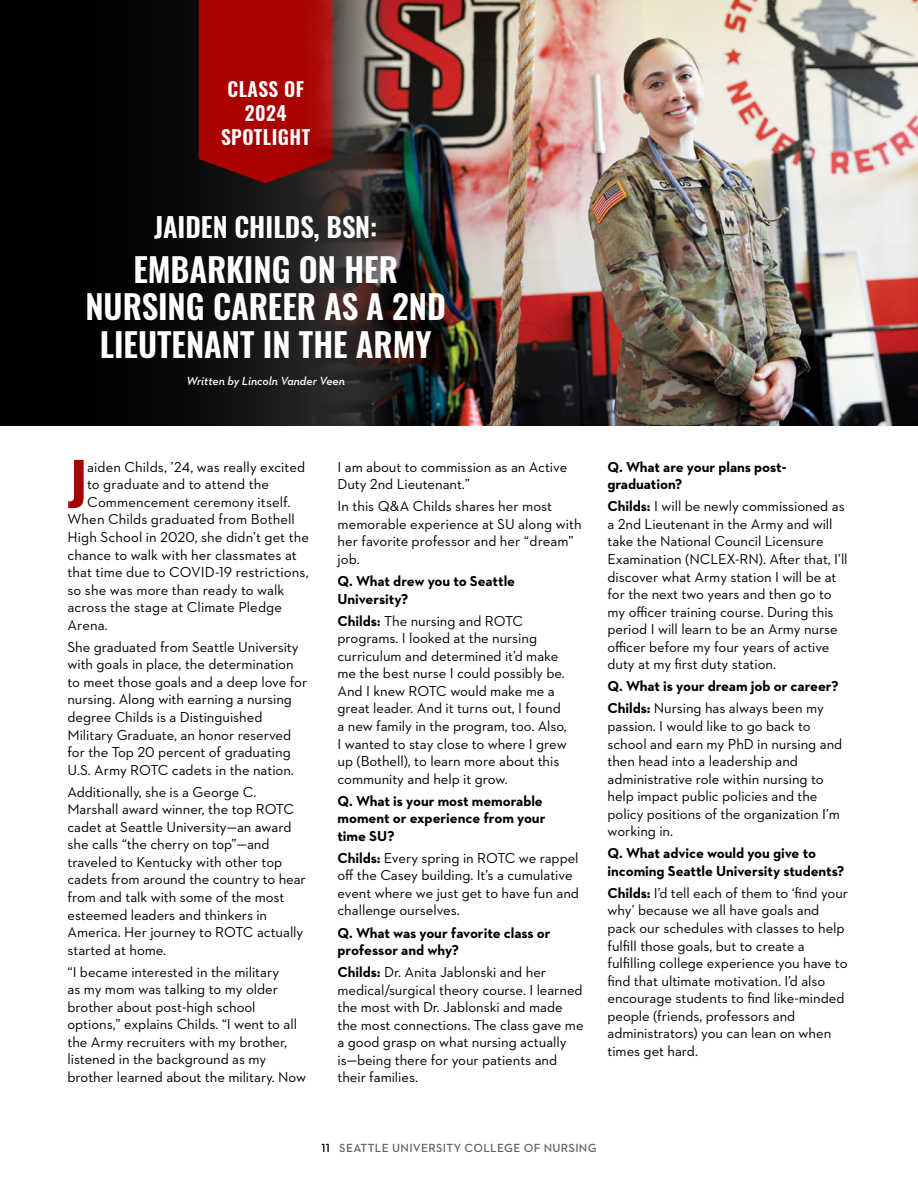
<style>
.page{position:relative;width:918px;height:1188px;background:#fff}
.page>*{position:absolute;margin:0;border:0;box-sizing:border-box;transform-origin:0 0}
.Body{font:600 58.05px "Oswald";color:#a00}
.Head_Medium_Oswald{font:600 33px/37.5px "Oswald";color:#fff;text-align:center}
.Head_Medium_Oswald-2{font:600 27px "Oswald";color:#fff}
.Subhead_Black{font:600 19.5px/24px "Oswald";letter-spacing:.025em;color:#fff;text-align:center}
.Body-2{font:14.7px/17.5px "Neutraface 2 Text";letter-spacing:-.005em;color:#000}
.Body-3{font:700 14.7px/17.5px "Neutraface 2 Text";letter-spacing:-.005em;color:#000}
.t1{font:600 12px "Neutraface 2 Text";letter-spacing:.025em;color:#636466}
.t2{font:italic 600 12px "Neutraface 2 Text";color:#fff}
.s1{font-weight:700}
.s2{color:#000}
</style>
<div class="page">
<div style="left:0;top:0;width:613px;height:426px;background:#000"></div>
<div style="left:199px;top:0;width:86px;height:183px;background:#a00"></div>
<img style="left:285px;top:0;width:633px;height:426px">
<p class="Subhead_Black" style="left:221px;top:75px;width:91px">CLASS OF<br>2024<br>SPOTLIGHT</p>
<p class="Head_Medium_Oswald-2" style="left:154px;top:203px;width:225px">JAIDEN CHILDS, BSN:</p>
<p class="Head_Medium_Oswald" style="left:85px;top:247px;width:362px">EMBARKING ON HER<br>NURSING CAREER AS A 2ND<br>LIEUTENANT IN THE ARMY</p>
<p class="t2" style="left:186px;top:373px;width:160px">Written by Lincoln Vander Veen</p>
<p class="Body" style="left:68px;top:432px;width:21px">J</p>
<p class="Body-2" style="left:87px;top:458px;width:220px">aiden Childs, ’24, was really excited</p>
<p class="Body-2" style="left:87px;top:475px;width:183px">to graduate and to attend the</p>
<p class="Body-2" style="left:87px;top:493px;width:205px">Commencement ceremony itself.</p>
<p class="Body-2" style="left:68px;top:510px;width:229px">When Childs graduated from Bothell</p>
<p class="Body-2" style="left:68px;top:528px;width:243px">High School in 2020, she didn’t get the</p>
<p class="Body-2" style="left:68px;top:546px;width:231px">chance to walk with her classmates at</p>
<p class="Body-2" style="left:68px;top:563px;width:243px">that time due to COVID-19 restrictions,</p>
<p class="Body-2" style="left:68px;top:581px;width:218px">so she was more than ready to walk</p>
<p class="Body-2" style="left:68px;top:598px;width:216px">across the stage at Climate Pledge</p>
<p class="Body-2" style="left:68px;top:616px;width:42px">Arena.</p>
<p class="Body-2" style="left:68px;top:638px;width:241px">She graduated from Seattle University with goals in place, the determination to meet those goals and a deep love for nursing. Along with earning a nursing degree Childs is a Distinguished Military Graduate, an honor reserved for the Top 20 percent of graduating U.S. Army ROTC cadets in the nation.</p>
<p class="Body-2" style="left:68px;top:783px;width:240px">Additionally, she is a George C.<br>Marshall award winner, the top ROTC cadet at Seattle University—an award she calls “the cherry on top”—and traveled to Kentucky with other top cadets from around the country to hear from and talk with some of the most esteemed leaders and thinkers in America. Her journey to ROTC actually started at home.</p>
<p class="Body-2" style="left:68px;top:963px;width:240px">“I became interested in the military<br>as my mom was talking to my older brother about post-high school options,” explains Childs. “I went to all the Army recruiters with my brother, listened in the background as my brother learned about the military. Now</p>
<p class="Body-2" style="left:338px;top:458px;width:231px">I am about to commission as an Active<br>Duty 2nd Lieutenant.”</p>
<p class="Body-2" style="left:338px;top:497px;width:246px">In this Q&amp;A Childs shares her most memorable experience at SU along with her favorite professor and her “dream” job.</p>
<p class="Body-3" style="left:338px;top:572px;width:179px">Q. What drew you to Seattle<br>University?</p>
<p class="Body-2" style="left:338px;top:612px;width:231px"><span class="s1">Childs:</span> The nursing and ROTC programs. I looked at the nursing curriculum and determined it’d make me the best nurse I could possibly be.<br>And I knew ROTC would make me a great leader. And it turns out, I found a new family in the program, too. Also, I wanted to stay close to where I grew up (Bothell), to learn more about this community and help it grow.</p>
<p class="Body-3" style="left:338px;top:792px;width:209px">Q. What is your most memorable moment or experience from your time SU?</p>
<p class="Body-2" style="left:338px;top:849px;width:243px"><span class="s1">Childs:</span> Every spring in ROTC we rappel off the Casey building. It’s a cumulative event where we just get to have fun and challenge ourselves.</p>
<p class="Body-3" style="left:338px;top:924px;width:215px">Q. What was your favorite class or professor and why?</p>
<p class="Body-2" style="left:338px;top:963px;width:248px"><span class="s1">Childs:</span> Dr. Anita Jablonski and her medical/surgical theory course. I learned the most with Dr. Jablonski and made the most connections. The class gave me a good grasp on what nursing actually is—being there for your patients and their families.</p>
<p class="Body-3" style="left:608px;top:458px;width:180px">Q. What are your plans post&shy;graduation?</p>
<p class="Body-2" style="left:608px;top:497px;width:242px"><span class="s1">Childs:</span> I will be newly commissioned as a 2nd Lieutenant in the Army and will take the National Council Licensure Examination (NCLEX-RN). After that, I’ll discover what Army station I will be at for the next two years and then go to my officer training course. During this period I will learn to be an Army nurse officer before my four years of active duty at my first duty station.</p>
<p class="Body-3" style="left:608px;top:677px;width:233px">Q. What is your dream job or career?</p>
<p class="Body-2" style="left:608px;top:699px;width:236px"><span class="s1">Childs:</span> Nursing has always been my passion. I would like to go back to school and earn my PhD in nursing and then head into a leadership and administrative role within nursing to help impact public policies and the policy positions of the organization I’m working in.</p>
<p class="Body-3" style="left:608px;top:844px;width:238px">Q. What advice would you give to incoming Seattle University students?</p>
<p class="Body-2" style="left:608px;top:884px;width:242px"><span class="s1">Childs:</span> I’d tell each of them to ‘find your why’ because we all have goals and pack our schedules with classes to help fulfill those goals, but to create a fulfilling college experience you have to find that ultimate motivation. I’d also encourage students to find like-minded people (friends, professors and administrators) you can lean on when times get hard.</p>
<p class="t1" style="left:321px;top:1141px;width:277px"><span class="s2">11</span> SEATTLE UNIVERSITY COLLEGE OF NURSING</p>
</div>
